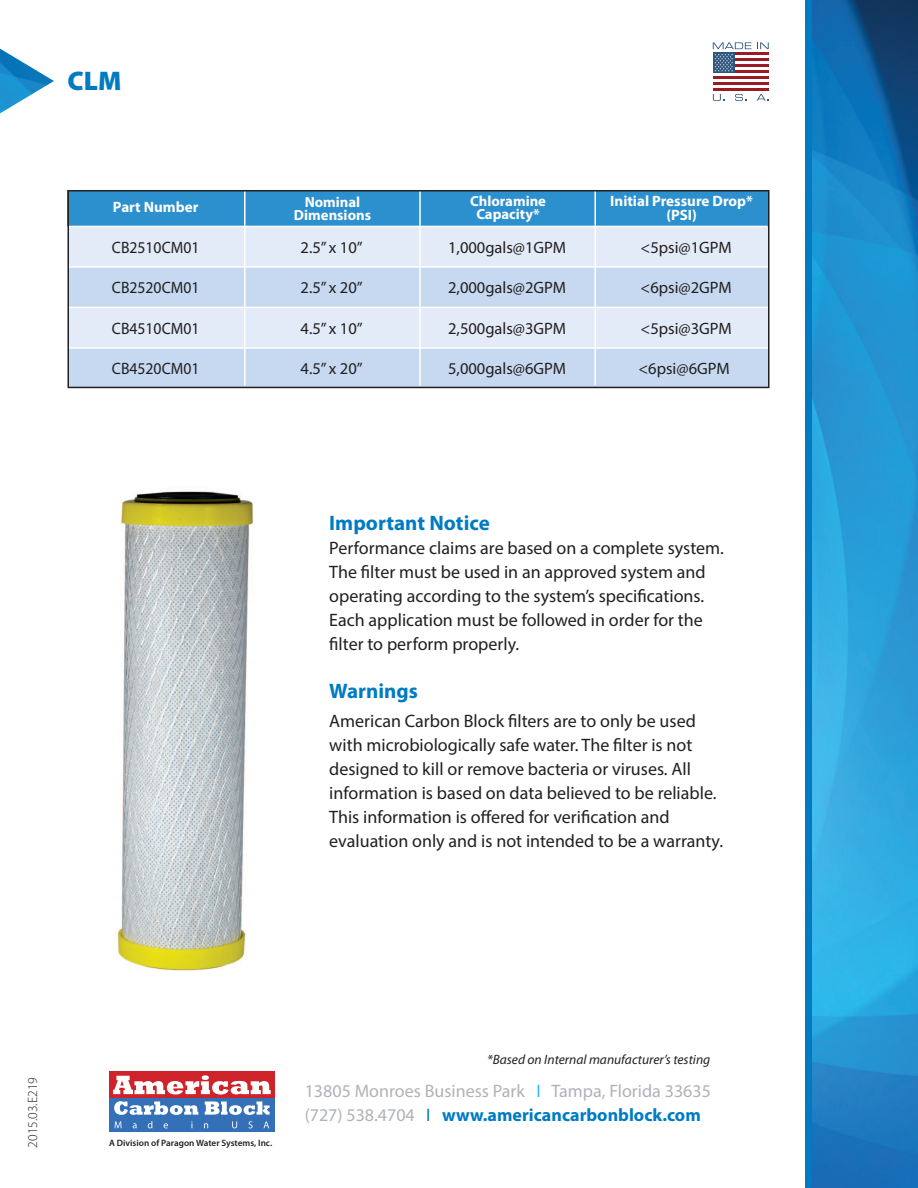
<style>
.page{position:relative;width:918px;height:1188px;background:#fff}
.page>*{position:absolute;margin:0;border:0;box-sizing:border-box;transform-origin:0 0}
.t1{font:900 27px "Myriad Pro";color:#007bc3}
.t2{font:700 21px "Myriad Pro";color:#007bc3}
.t3{font:18px/24px "Myriad Pro";color:#231f20}
.t4{font:18px/24px "Myriad Pro";color:#aeb3b8}
.t5{font:16.5px "Myriad Pro";color:#231f20}
.t6{font:16.5px "Myriad Pro";color:#231f20;scale:.95 1}
.t7{font:700 15px/13.5px "Myriad Pro";color:#fff;text-align:center}
.t8{font:700 14.7px/13.2px "Myriad Pro";color:#fff;text-align:center}
.t9{font:italic 13.5px "Myriad Pro";color:#231f20}
.t10{font:300 13.5px "Myriad Pro";color:#231f20}
.t11{font:600 9.15px "Myriad Pro";color:#231f20}
.s1{color:#25bdef}
.s2{color:#007bc3}
.s3{font-weight:700;color:#007bc3}
</style>
<div class="page">
<img style="left:116px;top:488px;width:138px;height:483px">
<img style="left:812px;top:0;width:106px;height:1188px">
<div style="left:107px;top:1070px;width:170px;height:63px;background:linear-gradient(to bottom,#fff,#fff)"></div>
<div style="left:109px;top:1072px;width:166px;height:59px;background:#ce232a"></div>
<svg style="left:113px;top:1075px;width:158px;height:19px"></svg>
<div style="left:109px;top:1098px;width:166px;height:33px;background:#3370b8"></div>
<svg style="left:115px;top:1121px;width:7px;height:7px"></svg>
<svg style="left:133px;top:1123px;width:4px;height:5px"></svg>
<svg style="left:148px;top:1121px;width:4px;height:7px"></svg>
<svg style="left:164px;top:1123px;width:4px;height:5px"></svg>
<svg style="left:191px;top:1121px;width:2px;height:7px"></svg>
<svg style="left:204px;top:1123px;width:4px;height:5px"></svg>
<svg style="left:232px;top:1121px;width:5px;height:7px"></svg>
<svg style="left:248px;top:1121px;width:5px;height:7px"></svg>
<svg style="left:263px;top:1121px;width:6px;height:7px"></svg>
<svg style="left:114px;top:1101px;width:84px;height:14px"></svg>
<svg style="left:205px;top:1102px;width:65px;height:13px"></svg>
<div style="left:805px;top:0;width:7px;height:1188px;background:#007bc3"></div>
<img style="left:0;top:48px;width:54px;height:66px">
<div style="left:713px;top:52px;width:21px;height:21px;background:#2f567d"></div>
<hr style="left:736px;top:70px;width:33px;height:3px;background:#9a1b23">
<hr style="left:713px;top:76px;width:56px;height:3px;background:#9a1b23">
<hr style="left:713px;top:82px;width:56px;height:3px;background:#9a1b23">
<hr style="left:713px;top:88px;width:56px;height:3px;background:#9a1b23">
<svg style="left:713px;top:42px;width:56px;height:30px"></svg>
<svg style="left:713px;top:94px;width:12px;height:7px"></svg>
<svg style="left:735px;top:94px;width:11px;height:7px"></svg>
<svg style="left:757px;top:94px;width:12px;height:7px"></svg>
<div style="left:68px;top:266px;width:700px;height:41px;background:#c6d9f0"></div>
<div style="left:68px;top:347px;width:700px;height:41px;background:#c6d9f0"></div>
<div style="left:69px;top:308px;width:699px;height:40px;background:#e2ebf7"></div>
<div style="left:69px;top:227px;width:699px;height:40px;background:#e2ebf7"></div>
<hr style="left:68px;top:266px;width:701px;height:2px;background:#fff">
<hr style="left:68px;top:347px;width:701px;height:2px;background:#fff">
<div style="left:68px;top:190px;width:700px;height:37px;background:#2c90cf"></div>
<hr style="left:68px;top:226px;width:700px;height:1px;background:#fff">
<hr style="left:244px;top:190px;width:2px;height:196px;background:#fff">
<hr style="left:419px;top:154px;width:2px;height:232px;background:#fff">
<hr style="left:594px;top:180px;width:2px;height:205px;background:#fff">
<div style="left:68px;top:190px;width:702px;height:198px;border:2px solid #231f20"></div>
<h1 class="t1" style="left:68px;top:71px;width:55px">CLM</h1>
<p class="t7" style="left:113px;top:201px;width:87px">Part Number</p>
<p class="t6" style="left:112px;top:241px;width:94px">CB2510CM01</p>
<p class="t6" style="left:112px;top:282px;width:94px">CB2520CM01</p>
<p class="t6" style="left:112px;top:322px;width:94px">CB4510CM01</p>
<p class="t6" style="left:112px;top:363px;width:94px">CB4520CM01</p>
<p class="t8" style="left:294px;top:196px;width:79px">Nominal<br>Dimensions</p>
<p class="t5" style="left:301px;top:241px;width:64px">2.5” x 10”</p>
<p class="t5" style="left:301px;top:282px;width:64px">2.5” x 20”</p>
<p class="t5" style="left:301px;top:322px;width:64px">4.5” x 10”</p>
<p class="t5" style="left:301px;top:363px;width:64px">4.5” x 20”</p>
<p class="t8" style="left:470px;top:195px;width:78px">Chloramine<br>Capacity*</p>
<p class="t5" style="left:448px;top:241px;width:120px">1,000gals@1GPM</p>
<p class="t5" style="left:448px;top:282px;width:120px">2,000gals@2GPM</p>
<p class="t5" style="left:448px;top:322px;width:120px">2,500gals@3GPM</p>
<p class="t5" style="left:448px;top:363px;width:120px">5,000gals@6GPM</p>
<p class="t7" style="left:610px;top:196px;width:144px">Initial Pressure Drop* (PSI)</p>
<p class="t5" style="left:641px;top:241px;width:93px">&lt;5psi@1GPM</p>
<p class="t5" style="left:641px;top:282px;width:93px">&lt;6psi@2GPM</p>
<p class="t5" style="left:641px;top:322px;width:93px">&lt;5psi@3GPM</p>
<p class="t5" style="left:638px;top:363px;width:93px">&lt;6psi@6GPM</p>
<p class="t2" style="left:329px;top:515px;width:162px">Important Notice</p>
<p class="t3" style="left:329px;top:538px;width:396px">Performance claims are based on a complete system.<br>The filter must be used in an approved system and operating according to the system’s specifications.<br>Each application must be followed in order for the filter to perform properly.</p>
<p class="t2" style="left:329px;top:683px;width:90px">Warnings</p>
<p class="t3" style="left:329px;top:710px;width:395px">American Carbon Block filters are to only be used with microbiologically safe water. The filter is not designed to kill or remove bacteria or viruses. All information is based on data believed to be reliable.<br>This information is offered for verification and evaluation only and is not intended to be a warranty.</p>
<p class="t10" style="left:28px;top:1148px;width:72px;rotate:-90deg">2015.03.E219</p>
<p class="t11" style="left:109px;top:1139px;width:165px">A Division of Paragon Water Systems, Inc.</p>
<p class="t9" style="left:487px;top:1054px;width:225px">*Based on Internal manufacturer’s testing</p>
<p class="t4" style="left:305px;top:1081px;width:408px">13805 Monroes Business Park <span class="s1">I</span> Tampa, Florida 33635 (727) 538.4704 <span class="s2">I</span> <span class="s3">www.americancarbonblock.com</span></p>
</div>
